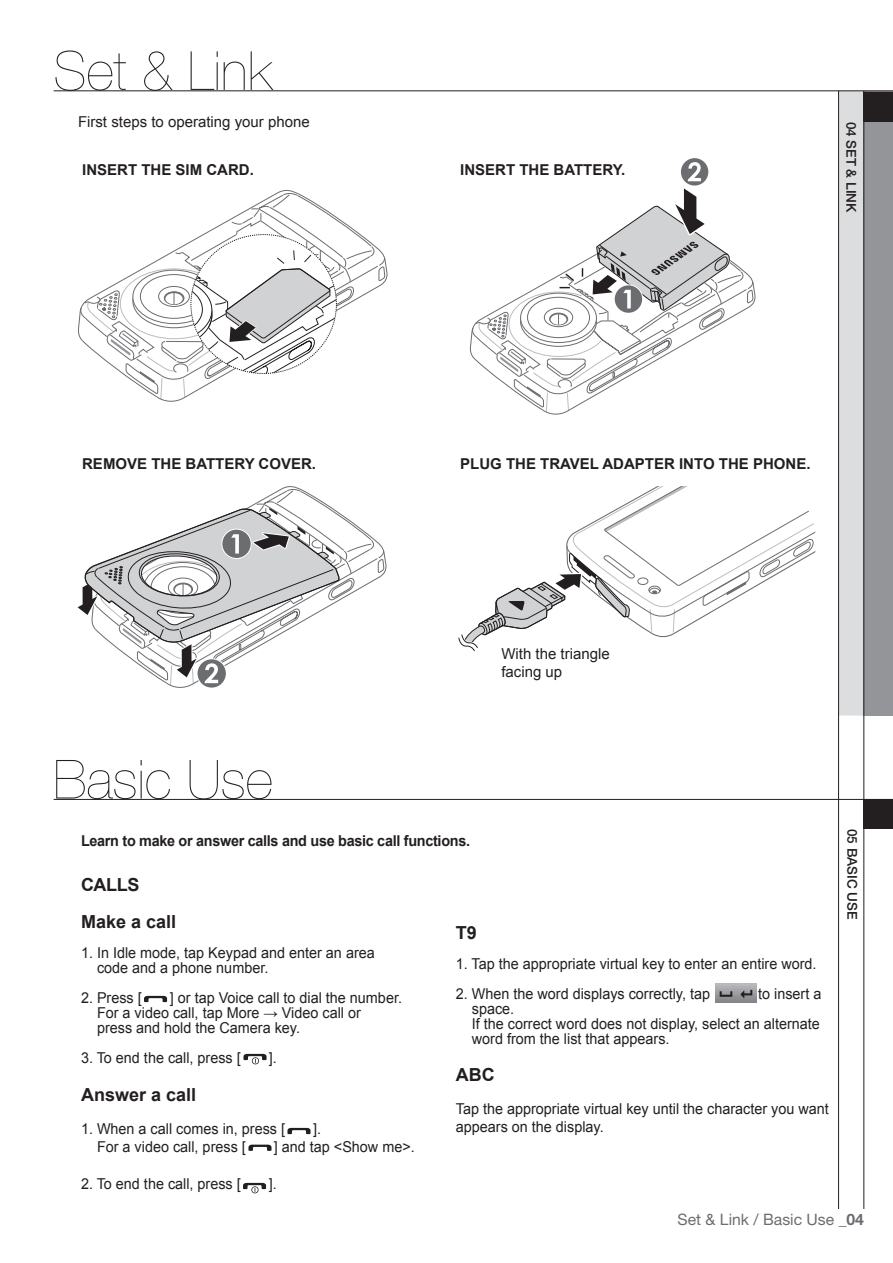
<style>
.page{position:relative;width:893px;height:1263px;background:#fff}
.page>*{position:absolute;margin:0;border:0;box-sizing:border-box;transform-origin:0 0}
.Level1_Heading{font:200 54px "Helvetica Neue";color:#231f20}
.Level4_Heading{font:700 18px "Arial";color:#231f20}
.Level2_Heading{font:700 18px "Arial";color:#231f20}
.t1{font:15.75px "Helvetica Neue";color:#6c6d70}
.Body_Text{font:15px/18px "Arial";color:#231f20;scale:.96 1}
.Level2_Heading-2{font:700 15px "Arial";color:#231f20}
.Level2_Heading-3{font:15px "Arial";color:#231f20}
.Body_Text-2{font:700 15px "Arial";letter-spacing:-.02em;color:#231f20;scale:.96 1}
.t2{font:500 13.5px "Helvetica Neue";color:#231f20}
.s1{font-weight:700}
</style>
<div class="page">
<svg style="left:839px;top:92px;width:24px;height:624px;background:#dadbdd"></svg>
<div style="left:863px;top:91px;width:30px;height:625px;background:#939598"></div>
<div style="left:863px;top:92px;width:30px;height:30px;background:#231f20"></div>
<hr style="left:54px;top:91px;width:839px;height:1px;background:#231f20">
<hr style="left:838px;top:91px;width:1px;height:1118px;background:#231f20">
<hr style="left:864px;top:91px;width:1px;height:1118px;background:#231f20">
<div style="left:863px;top:799px;width:30px;height:30px;background:#231f20"></div>
<hr style="left:54px;top:799px;width:839px;height:1px;background:#231f20">
<svg style="left:243px;top:1054px;width:24px;height:10px"></svg>
<svg style="left:243px;top:1183px;width:23px;height:10px"></svg>
<svg style="left:144px;top:996px;width:23px;height:6px"></svg>
<svg style="left:287px;top:1128px;width:23px;height:6px"></svg>
<svg style="left:248px;top:1145px;width:23px;height:6px"></svg>
<div style="left:680px;top:157px;width:29px;height:30px;border:2px solid #fff;border-radius:50%"></div>
<div style="left:681px;top:158px;width:27px;height:28px;background:#6c6d70;border-radius:50%"></div>
<svg style="left:472px;top:162px;width:281px;height:253px"></svg>
<svg style="left:77px;top:489px;width:307px;height:199px"></svg>
<svg style="left:458px;top:486px;width:357px;height:166px"></svg>
<svg style="left:80px;top:193px;width:305px;height:206px"></svg>
<img style="left:716px;top:984px;width:40px;height:18px">
<p class="Level1_Heading" style="left:54px;top:40px;width:219px">Set &amp; Link</p>
<p class="Level2_Heading-3" style="left:78px;top:112px;width:233px">First steps to operating your phone</p>
<p class="Level2_Heading-2" style="left:82px;top:160px;width:173px">Insert the SIM card.</p>
<p class="Level2_Heading-2" style="left:460px;top:160px;width:167px">Insert the battery.</p>
<p class="t2" style="left:859px;top:122px;width:93px;rotate:90deg">04 SET &amp; LINK</p>
<p class="Level2_Heading-2" style="left:82px;top:454px;width:235px">Remove the battery cover.</p>
<p class="Level2_Heading-2" style="left:460px;top:454px;width:352px">Plug the travel adapter into the phone.</p>
<p class="Level2_Heading-3" style="left:501px;top:644px;width:110px">With the triangle</p>
<p class="Level2_Heading-3" style="left:501px;top:662px;width:62px">facing up</p>
<p class="Level1_Heading" style="left:54px;top:748px;width:221px">Basic Use</p>
<p class="Body_Text-2" style="left:81px;top:830px;width:407px">Learn to make or answer calls and use basic call functions.</p>
<p class="Level2_Heading" style="left:81px;top:872px;width:37px">Calls</p>
<p class="Level4_Heading" style="left:81px;top:910px;width:97px">Make a call</p>
<p class="Body_Text" style="left:81px;top:944px;width:308px">1. In Idle mode, tap Keypad and enter an area</p>
<p class="Body_Text" style="left:97px;top:959px;width:180px">code and a phone number.</p>
<p class="Body_Text" style="left:81px;top:989px;width:65px">2. Press [</p>
<p class="Body_Text" style="left:170px;top:989px;width:243px">] or tap Voice call to dial the number.</p>
<p class="Body_Text" style="left:97px;top:1004px;width:276px">For a video call, tap More → Video call or</p>
<p class="Body_Text" style="left:97px;top:1019px;width:213px">press and hold the Camera key.</p>
<p class="Body_Text" style="left:81px;top:1049px;width:168px">3. To end the call, press [</p>
<p class="Body_Text" style="left:269px;top:1049px;width:10px">].</p>
<p class="Level4_Heading" style="left:81px;top:1082px;width:117px">Answer a call</p>
<p class="Body_Text" style="left:81px;top:1119px;width:214px">1. When a call comes in, press [</p>
<p class="Body_Text" style="left:313px;top:1119px;width:10px">].</p>
<p class="Body_Text" style="left:97px;top:1137px;width:157px">For a video call, press [</p>
<p class="Body_Text" style="left:274px;top:1137px;width:148px">] and tap &lt;Show me&gt;.</p>
<p class="Body_Text" style="left:81px;top:1175px;width:168px">2. To end the call, press [</p>
<p class="Body_Text" style="left:269px;top:1175px;width:10px">].</p>
<p class="Level4_Heading" style="left:456px;top:920px;width:23px">T9</p>
<p class="Body_Text" style="left:456px;top:954px;width:377px">1. Tap the appropriate virtual key to enter an entire word.</p>
<p class="Body_Text" style="left:456px;top:984px;width:266px">2. When the word displays correctly, tap</p>
<p class="Body_Text" style="left:758px;top:984px;width:67px">to insert a</p>
<p class="Body_Text" style="left:472px;top:999px;width:46px">space.</p>
<p class="Body_Text" style="left:472px;top:1014px;width:364px">If the correct word does not display, select an alternate</p>
<p class="Body_Text" style="left:472px;top:1029px;width:207px">word from the list that appears.</p>
<p class="Level4_Heading" style="left:456px;top:1063px;width:39px">ABC</p>
<p class="Body_Text" style="left:456px;top:1100px;width:390px">Tap the appropriate virtual key until the character you want appears on the display.</p>
<p class="t2" style="left:860px;top:829px;width:91px;rotate:90deg">05 Basic Use</p>
<p class="t1" style="left:678px;top:1210px;width:188px">Set &amp; Link / Basic Use _<span class="s1">04</span></p>
</div>
